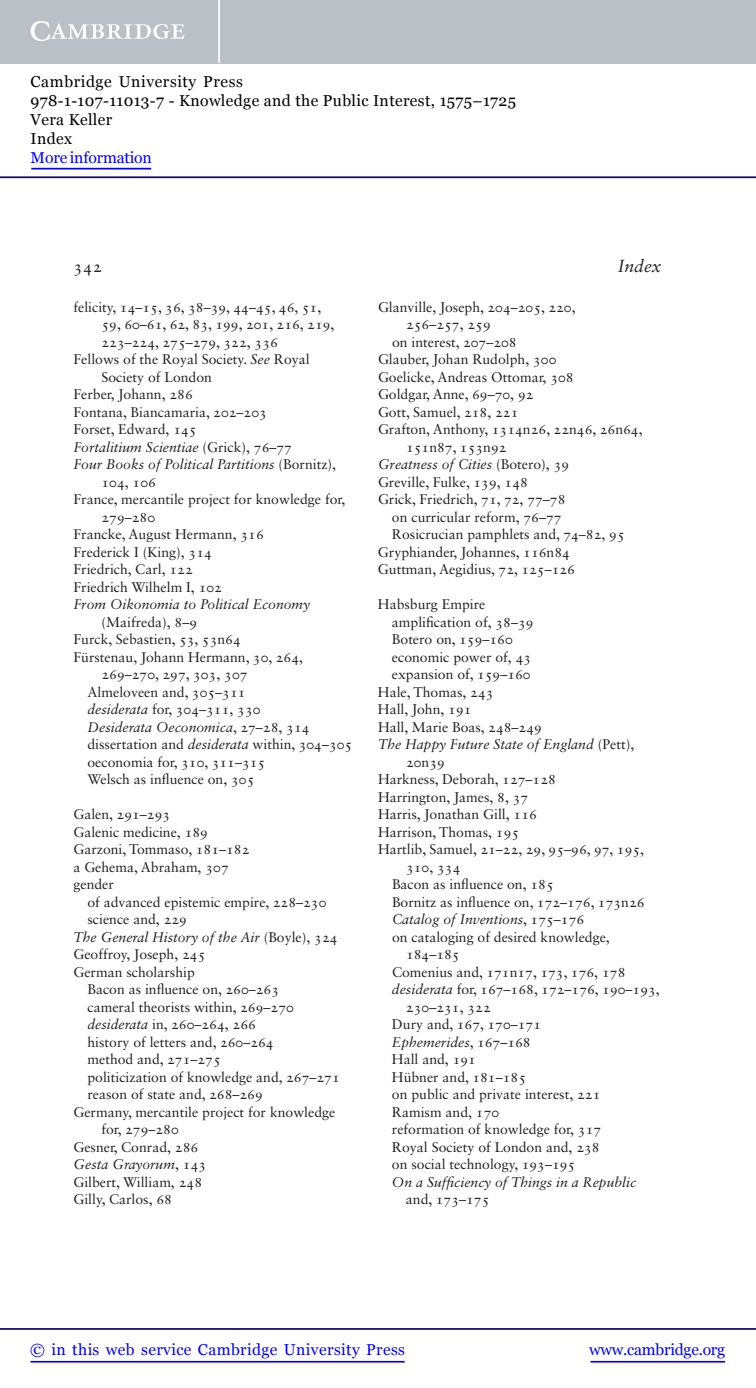
<style>
.page{position:relative;width:756px;height:1388px;background:#fff}
.page>*{position:absolute;margin:0;border:0;box-sizing:border-box;transform-origin:0 0}
.t1{font:italic 17.5px "Sabon LT Std";color:#231f20}
.t2{font:16.62px "Sabon LT Std";color:#231f20}
.t3{font:15.75px/18.9px "Georgia";letter-spacing:.025em;color:#000}
.t4{font:15.75px "Georgia";letter-spacing:.025em;color:#00f}
.t5{font:15.75px "Georgia";letter-spacing:-.015em;color:#00f}
.t6{font:15.75px "Georgia";letter-spacing:-.01em;color:#00f}
.t7{font:14px/17.5px "Sabon LT Std";color:#231f20}
.t8{font:italic 14px "Sabon LT Std";color:#231f20}
.s1{font-style:italic}
.s2{font-style:normal}
</style>
<div class="page">
<hr style="left:591px;top:1361px;width:134px;height:1px;background:#00f">
<hr style="left:0;top:1328px;width:756px;height:2px;background:#150666">
<hr style="left:31px;top:1361px;width:374px;height:1px;background:#00f">
<div style="left:0;top:0;width:756px;height:63px;background:#bac0c6"></div>
<svg style="left:31px;top:21px;width:154px;height:20px"></svg>
<hr style="left:218px;top:0;width:2px;height:63px;background:#fff">
<hr style="left:0;top:176px;width:756px;height:2px;background:#150666">
<hr style="left:31px;top:168px;width:120px;height:1px;background:#00f">
<p class="t3" style="left:31px;top:73px;width:487px">Cambridge University Press<br>978-1-107-11013-7 - Knowledge and the Public Interest, 1575–1725<br>Vera Keller<br>Index</p>
<p class="t6" style="left:31px;top:148px;width:123px">More information</p>
<p class="t2" style="left:74px;top:260px;width:30px">342</p>
<p class="t1" style="left:618px;top:259px;width:45px">Index</p>
<p class="t7" style="left:74px;top:299px;width:249px">felicity, 14–15 , 36 , 38–39 , 44–45 , 46 , 51 ,</p>
<p class="t7" style="left:102px;top:317px;width:235px">59 , 60–61 , 62 , 83 , 199 , 201 , 216 , 219 ,</p>
<p class="t7" style="left:101px;top:334px;width:178px">223–224 , 275–279 , 322, 336</p>
<p class="t7" style="left:73px;top:352px;width:238px">Fellows of the Royal Society. <span class="s1">See</span> Royal</p>
<p class="t7" style="left:101px;top:369px;width:112px">Society of London</p>
<p class="t7" style="left:73px;top:387px;width:121px">Ferber, Johann, 286</p>
<p class="t7" style="left:73px;top:404px;width:195px">Fontana, Biancamaria, 202–203</p>
<p class="t7" style="left:73px;top:422px;width:125px">Forset, Edward, 145</p>
<p class="t8" style="left:73px;top:441px;width:220px">Fortalitium Scientiae <span class="s2">(Grick), 76–77</span></p>
<p class="t8" style="left:73px;top:459px;width:264px">Four Books of Political Partitions <span class="s2">(Bornitz),</span></p>
<p class="t7" style="left:101px;top:474px;width:56px">104, 106</p>
<p class="t7" style="left:73px;top:492px;width:273px">France, mercantile project for knowledge for,</p>
<p class="t7" style="left:101px;top:509px;width:55px">279 –280</p>
<p class="t7" style="left:74px;top:527px;width:192px">Francke, August Hermann, 316</p>
<p class="t7" style="left:74px;top:544px;width:140px">Frederick I (King), 314</p>
<p class="t7" style="left:74px;top:562px;width:121px">Friedrich, Carl, 122</p>
<p class="t7" style="left:74px;top:579px;width:150px">Friedrich Wilhelm I, 102</p>
<p class="t8" style="left:74px;top:599px;width:238px">From Oikonomia to Political Economy</p>
<p class="t7" style="left:102px;top:614px;width:97px">(Maifreda), 8–9</p>
<p class="t7" style="left:74px;top:632px;width:169px">Furck, Sebastien, 53 , 53n64</p>
<p class="t7" style="left:73px;top:649px;width:231px">Fürstenau, Johann Hermann, 30 , 264 ,</p>
<p class="t7" style="left:101px;top:667px;width:148px">269–270 , 297 , 303, 307</p>
<p class="t7" style="left:87px;top:684px;width:160px">Almeloveen and, 305–311</p>
<p class="t7" style="left:87px;top:702px;width:175px"><span class="s1">desiderata</span> for, 304–311 , 330</p>
<p class="t8" style="left:87px;top:721px;width:224px">Desiderata Oeconomica<span class="s2">, 27–28 , 314</span></p>
<p class="t7" style="left:87px;top:737px;width:266px">dissertation and <span class="s1">desiderata</span> within, 304–305</p>
<p class="t7" style="left:87px;top:754px;width:179px">oeconomia for, 310 , 311– 315</p>
<p class="t7" style="left:87px;top:772px;width:169px">Welsch as influence on, 305</p>
<p class="t7" style="left:74px;top:807px;width:177px">Galen, 291–293<br>Galenic medicine, 189<br>Garzoni, Tommaso, 181–182 a Gehema, Abraham, 307 gender</p>
<p class="t7" style="left:88px;top:894px;width:241px">of advanced epistemic empire, 228–230</p>
<p class="t7" style="left:88px;top:912px;width:101px">science and, 229</p>
<p class="t8" style="left:74px;top:931px;width:266px">The General History of the Air <span class="s2">(Boyle), 324</span></p>
<p class="t7" style="left:74px;top:947px;width:134px">Geoffroy, Joseph, 245</p>
<p class="t7" style="left:74px;top:964px;width:123px">German scholarship</p>
<p class="t7" style="left:88px;top:982px;width:193px">Bacon as influence on, 260–263</p>
<p class="t7" style="left:88px;top:999px;width:208px">cameral theorists within, 269–270</p>
<p class="t7" style="left:88px;top:1017px;width:170px"><span class="s1">desiderata</span> in, 260–264 , 266</p>
<p class="t7" style="left:88px;top:1034px;width:188px">history of letters and, 260–264</p>
<p class="t7" style="left:88px;top:1052px;width:135px">method and, 271–275</p>
<p class="t7" style="left:88px;top:1069px;width:254px">politicization of knowledge and, 267–271</p>
<p class="t7" style="left:88px;top:1087px;width:177px">reason of state and, 268–269</p>
<p class="t7" style="left:74px;top:1104px;width:263px">Germany, mercantile project for knowledge</p>
<p class="t7" style="left:102px;top:1122px;width:79px">for, 279–280</p>
<p class="t7" style="left:74px;top:1139px;width:126px">Gesner, Conrad, 286</p>
<p class="t8" style="left:74px;top:1159px;width:134px">Gesta Grayorum <span class="s2">, 143</span></p>
<p class="t7" style="left:74px;top:1174px;width:130px">Gilbert, William, 248</p>
<p class="t7" style="left:74px;top:1192px;width:100px">Gilly, Carlos, 68</p>
<p class="t7" style="left:378px;top:299px;width:199px">Glanville, Joseph, 204–205 , 220 ,</p>
<p class="t7" style="left:406px;top:317px;width:86px">256–257 , 259</p>
<p class="t7" style="left:392px;top:334px;width:126px">on interest, 207–208</p>
<p class="t7" style="left:378px;top:352px;width:180px">Glauber, Johan Rudolph, 300</p>
<p class="t7" style="left:378px;top:369px;width:197px">Goelicke, Andreas Ottomar, 308</p>
<p class="t7" style="left:378px;top:387px;width:157px">Goldgar, Anne, 69–70 , 92</p>
<p class="t7" style="left:378px;top:404px;width:142px">Gott, Samuel, 218, 221</p>
<p class="t7" style="left:378px;top:422px;width:266px">Grafton, Anthony, 1314n26 , 22n46 , 26n64 ,</p>
<p class="t7" style="left:406px;top:439px;width:102px">151n87 , 153n92</p>
<p class="t8" style="left:378px;top:459px;width:193px">Greatness of Cities <span class="s2">(Botero), 39</span></p>
<p class="t7" style="left:378px;top:474px;width:151px">Greville, Fulke, 139, 148</p>
<p class="t7" style="left:378px;top:492px;width:189px">Grick, Friedrich, 71 , 72, 77–78</p>
<p class="t7" style="left:392px;top:509px;width:171px">on curricular reform, 76–77</p>
<p class="t7" style="left:392px;top:527px;width:234px">Rosicrucian pamphlets and, 74–82 , 95</p>
<p class="t7" style="left:378px;top:544px;width:193px">Gryphiander, Johannes, 116n84</p>
<p class="t7" style="left:378px;top:562px;width:199px">Guttman, Aegidius, 72 , 125–126</p>
<p class="t7" style="left:378px;top:597px;width:109px">Habsburg Empire</p>
<p class="t7" style="left:392px;top:614px;width:143px">amplification of, 38–39</p>
<p class="t7" style="left:392px;top:632px;width:122px">Botero on, 159–160</p>
<p class="t7" style="left:392px;top:649px;width:141px">economic power of, 43</p>
<p class="t7" style="left:392px;top:667px;width:140px">expansion of, 159–160</p>
<p class="t7" style="left:378px;top:684px;width:117px">Hale, Thomas, 243</p>
<p class="t7" style="left:378px;top:702px;width:95px">Hall, John, 191</p>
<p class="t7" style="left:378px;top:719px;width:165px">Hall, Marie Boas, 248–249</p>
<p class="t8" style="left:378px;top:739px;width:258px">The Happy Future State of England <span class="s2">(Pett),</span></p>
<p class="t7" style="left:406px;top:754px;width:40px">20n39</p>
<p class="t7" style="left:378px;top:772px;width:179px">Harkness, Deborah, 127–128</p>
<p class="t7" style="left:378px;top:789px;width:152px">Harrington, James, 8, 37</p>
<p class="t7" style="left:378px;top:807px;width:161px">Harris, Jonathan Gill, 116</p>
<p class="t7" style="left:378px;top:824px;width:143px">Harrison, Thomas, 195</p>
<p class="t7" style="left:378px;top:842px;width:268px">Hartlib, Samuel, 21–22 , 29 , 95–96 , 97 , 195 ,</p>
<p class="t7" style="left:406px;top:859px;width:56px">310, 334</p>
<p class="t7" style="left:392px;top:877px;width:163px">Bacon as influence on, 185</p>
<p class="t7" style="left:392px;top:894px;width:254px">Bornitz as influence on, 172–176 , 173n26</p>
<p class="t8" style="left:392px;top:914px;width:194px">Catalog of Inventions<span class="s2">, 175–176</span></p>
<p class="t7" style="left:392px;top:929px;width:219px">on cataloging of desired knowledge,</p>
<p class="t7" style="left:406px;top:947px;width:55px">184–185</p>
<p class="t7" style="left:392px;top:964px;width:235px">Comenius and, 171n17 , 173 , 176 , 178</p>
<p class="t7" style="left:392px;top:982px;width:269px"><span class="s1">desiderata</span> for, 167–168 , 172–176 , 190–193 ,</p>
<p class="t7" style="left:406px;top:999px;width:86px">230–231 , 322</p>
<p class="t7" style="left:392px;top:1017px;width:151px">Dury and, 167 , 170–171</p>
<p class="t8" style="left:392px;top:1036px;width:140px">Ephemerides<span class="s2">, 167–168</span></p>
<p class="t7" style="left:392px;top:1052px;width:86px">Hall and, 191</p>
<p class="t7" style="left:392px;top:1069px;width:136px">Hübner and, 181–185</p>
<p class="t7" style="left:392px;top:1087px;width:210px">on public and private interest, 221</p>
<p class="t7" style="left:392px;top:1104px;width:109px">Ramism and, 170</p>
<p class="t7" style="left:392px;top:1122px;width:211px">reformation of knowledge for, 317</p>
<p class="t7" style="left:392px;top:1139px;width:209px">Royal Society of London and, 238</p>
<p class="t7" style="left:392px;top:1157px;width:185px">on social technology, 193–195</p>
<p class="t8" style="left:392px;top:1176px;width:246px">On a Sufficiency of Things in a Republic</p>
<p class="t7" style="left:406px;top:1192px;width:85px">and, 173–175</p>
<p class="t4" style="left:30px;top:1339px;width:376px">© in this web service Cambridge University Press</p>
<p class="t5" style="left:589px;top:1339px;width:137px">www.cambridge.org</p>
</div>
